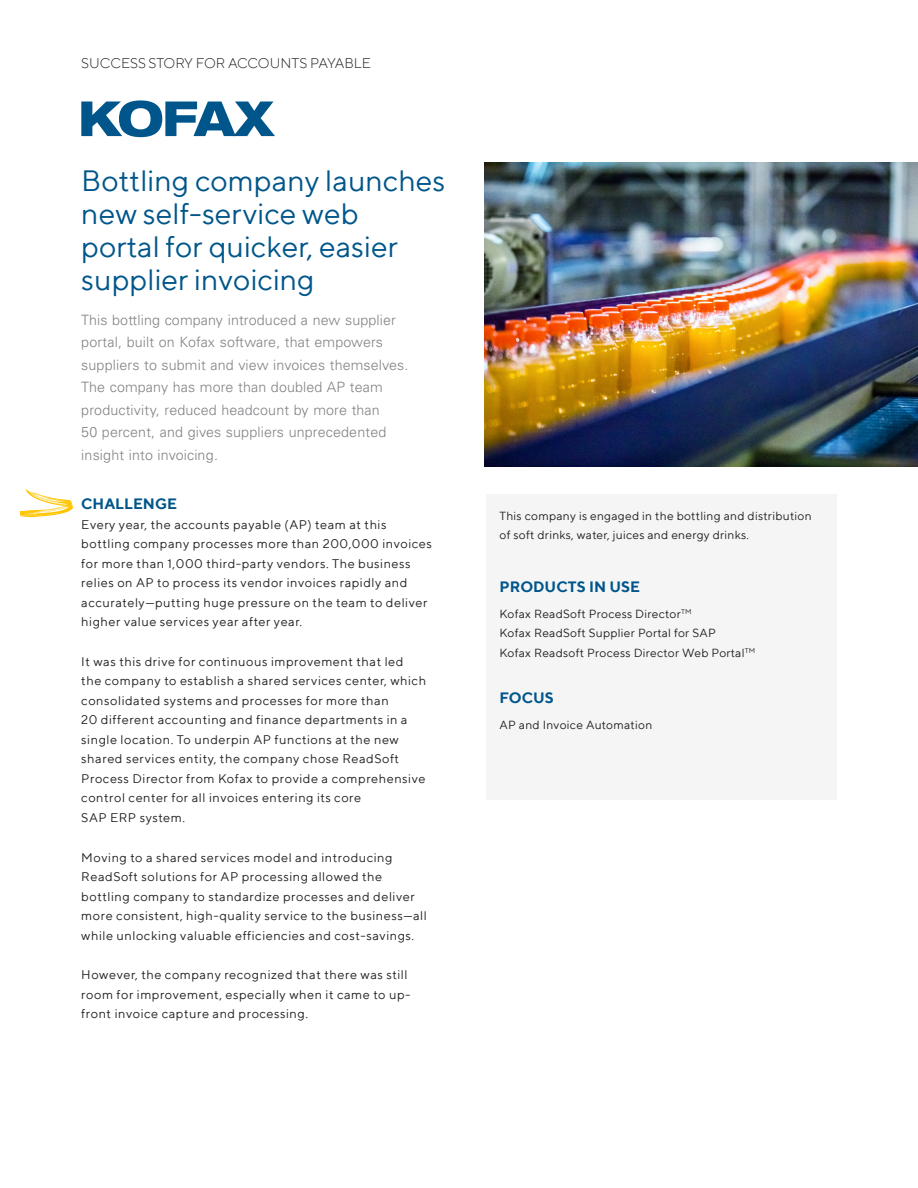
<style>
.page{position:relative;width:918px;height:1188px;background:#fff}
.page>*{position:absolute;margin:0;border:0;box-sizing:border-box;transform-origin:0 0}
.t1{font:30px/33px "TT Norms";color:#00568a}
.body_copy{font:700 15px "TT Norms";color:#00568a}
.body_copy-2{font:300 14.25px/22.5px "Univers LT Std";letter-spacing:.01em;color:#808285}
.document_label{font:300 14.25px "TT Norms";color:#231f20}
.t2{font:12.75px/19.5px "TT Norms";letter-spacing:.04em;color:#231f20}
.body_copy-3{font:12px/19.5px "TT Norms";letter-spacing:.02em;color:#231f20}
</style>
<div class="page">
<img style="left:484px;top:162px;width:434px;height:304px">
<div style="left:486px;top:495px;width:351px;height:305px;background:#f5f5f6"></div>
<svg style="left:81px;top:100px;width:194px;height:37px"></svg>
<svg style="left:20px;top:489px;width:53px;height:28px"></svg>
<p class="document_label" style="left:81px;top:54px;width:291px">SUCCESS STORY FOR ACCOUNTS PAYABLE</p>
<p class="t1" style="left:81px;top:163px;width:366px">Bottling company launches new self-service web<br>portal for quicker, easier supplier invoicing</p>
<p class="body_copy-2" style="left:81px;top:308px;width:329px">This bottling company introduced a new supplier portal, built on Kofax software, that empowers suppliers to submit and view invoices themselves.<br>The company has more than doubled AP team productivity, reduced headcount by more than<br>50 percent, and gives suppliers unprecedented insight into invoicing.</p>
<p class="body_copy" style="left:81px;top:494px;width:97px">CHALLENGE</p>
<p class="t2" style="left:81px;top:514px;width:352px">Every year, the accounts payable (AP) team at this bottling company processes more than 200,000 invoices for more than 1,000 third-party vendors. The business relies on AP to process its vendor invoices rapidly and accurately—putting huge pressure on the team to deliver higher value services year after year.</p>
<p class="t2" style="left:81px;top:651px;width:346px">It was this drive for continuous improvement that led the company to establish a shared services center, which consolidated systems and processes for more than<br>20 different accounting and finance departments in a single location. To underpin AP functions at the new shared services entity, the company chose ReadSoft Process Director from Kofax to provide a comprehensive control center for all invoices entering its core<br>SAP ERP system.</p>
<p class="t2" style="left:81px;top:847px;width:347px">Moving to a shared services model and introducing ReadSoft solutions for AP processing allowed the bottling company to standardize processes and deliver more consistent, high-quality service to the business—all while unlocking valuable efficiencies and cost-savings.</p>
<p class="t2" style="left:81px;top:965px;width:331px">However, the company recognized that there was still room for improvement, especially when it came to up&shy;front invoice capture and processing.</p>
<p class="body_copy-3" style="left:500px;top:505px;width:314px">This company is engaged in the bottling and distribution of soft drinks, water, juices and energy drinks.</p>
<p class="body_copy" style="left:500px;top:577px;width:142px">PRODUCTS IN USE</p>
<p class="body_copy-3" style="left:500px;top:604px;width:257px">Kofax ReadSoft Process Director<sup>TM<br></sup>Kofax ReadSoft Supplier Portal for SAP<br>Kofax Readsoft Process Director Web Portal<sup>TM</sup></p>
<p class="body_copy" style="left:500px;top:688px;width:56px">FOCUS</p>
<p class="body_copy-3" style="left:500px;top:715px;width:154px">AP and Invoice Automation</p>
</div>
